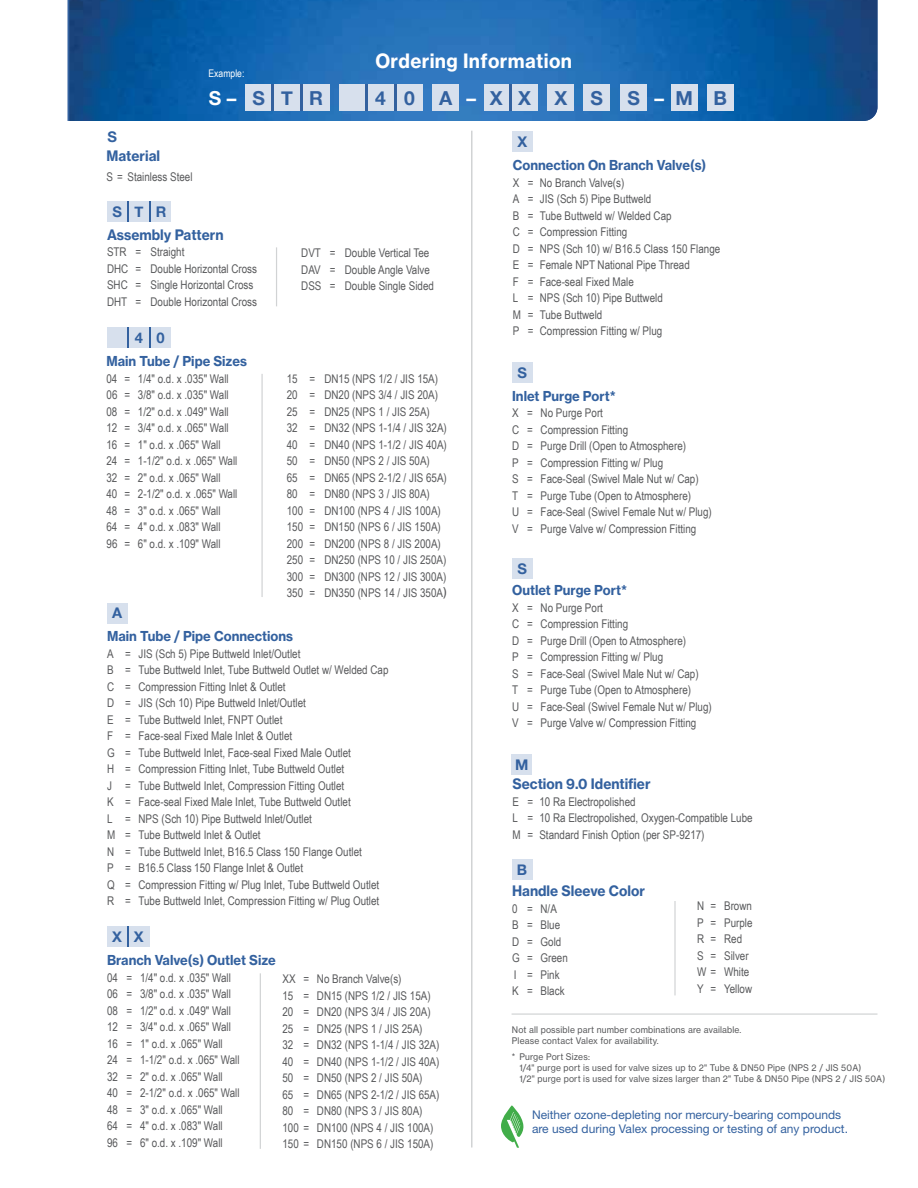
<style>
.page{position:relative;width:918px;height:1188px;background:#fff}
.page>*{position:absolute;margin:0;border:0;box-sizing:border-box;transform-origin:0 0}
.t1{font:19.5px "N Haas Grotesk TX Std 75 Bd";letter-spacing:.02em;color:#fff;scale:.95 1}
.t2{font:700 19.2px "Helvetica Neue";color:#33619f}
.t3{font:700 14.7px "Helvetica Neue";color:#33619f}
.t4{font:14.25px "N Haas Grotesk TX Std 75 Bd";color:#33619f;scale:.95 1}
.t5{font:13.5px "N Haas Grotesk TX Std 75 Bd";color:#33619f;scale:.95 1}
.t6{font:12px/16.5px "Arial Narrow";color:#58595b}
.t7{font:12px/14.4px "Helvetica Neue LT Std";color:#33619f}
.t8{font:10.5px "Arial Narrow";color:#fff}
.t9{font:9px/10.8px "N Haas Grotesk TX Std 55 Rg";letter-spacing:.02em;color:#58595b;scale:.95 1}
.s1{color:#fff}
.s2{font-family:"N Haas Grotesk TX Std 55 Rg";font-size:12.75px}
</style>
<div class="page">
<img style="left:69px;top:0;width:809px;height:121px">
<div style="left:107px;top:202px;width:20px;height:20px;background:#d7e0ed"></div>
<div style="left:129px;top:202px;width:20px;height:20px;background:#d7e0ed"></div>
<div style="left:151px;top:202px;width:20px;height:20px;background:#d7e0ed"></div>
<hr style="left:127px;top:202px;width:2px;height:20px;background:#33619f">
<hr style="left:149px;top:202px;width:2px;height:20px;background:#33619f">
<hr style="left:471px;top:131px;width:1px;height:1017px;background:#d1d3d4">
<div style="left:107px;top:328px;width:20px;height:20px;background:#d7e0ed"></div>
<div style="left:129px;top:328px;width:20px;height:20px;background:#d7e0ed"></div>
<hr style="left:127px;top:328px;width:2px;height:20px;background:#33619f">
<div style="left:107px;top:603px;width:20px;height:20px;background:#d7e0ed"></div>
<hr style="left:261px;top:374px;width:2px;height:223px;background:#d1d3d4">
<div style="left:107px;top:926px;width:20px;height:21px;background:#d7e0ed"></div>
<div style="left:129px;top:926px;width:20px;height:21px;background:#d7e0ed"></div>
<hr style="left:127px;top:926px;width:2px;height:21px;background:#33619f">
<hr style="left:260px;top:973px;width:1px;height:176px;background:#d1d3d4">
<div style="left:512px;top:362px;width:20px;height:20px;background:#d7e0ed"></div>
<div style="left:512px;top:558px;width:20px;height:20px;background:#d7e0ed"></div>
<div style="left:512px;top:131px;width:20px;height:21px;background:#d7e0ed"></div>
<div style="left:512px;top:754px;width:20px;height:21px;background:#d7e0ed"></div>
<hr style="left:674px;top:901px;width:2px;height:94px;background:#d1d3d4">
<hr style="left:512px;top:1013px;width:366px;height:2px;background:#d1d3d4">
<hr style="left:276px;top:247px;width:1px;height:59px;background:#d1d3d4">
<div style="left:245px;top:84px;width:27px;height:27px;background:#d7e0ed"></div>
<div style="left:339px;top:84px;width:26px;height:27px;background:#d7e0ed"></div>
<div style="left:432px;top:84px;width:27px;height:27px;background:#d7e0ed"></div>
<div style="left:274px;top:84px;width:27px;height:27px;background:#d7e0ed"></div>
<div style="left:368px;top:84px;width:26px;height:27px;background:#d7e0ed"></div>
<div style="left:396px;top:84px;width:27px;height:27px;background:#d7e0ed"></div>
<div style="left:303px;top:84px;width:26px;height:27px;background:#d7e0ed"></div>
<hr style="left:272px;top:84px;width:2px;height:27px;background:#33619f">
<hr style="left:365px;top:84px;width:3px;height:27px;background:#33619f">
<hr style="left:394px;top:84px;width:2px;height:27px;background:#33619f">
<hr style="left:301px;top:84px;width:2px;height:27px;background:#33619f">
<div style="left:484px;top:84px;width:27px;height:27px;background:#d7e0ed"></div>
<div style="left:584px;top:84px;width:26px;height:27px;background:#d7e0ed"></div>
<div style="left:620px;top:84px;width:27px;height:27px;background:#d7e0ed"></div>
<div style="left:548px;top:84px;width:26px;height:27px;background:#d7e0ed"></div>
<div style="left:512px;top:84px;width:26px;height:27px;background:#d7e0ed"></div>
<div style="left:671px;top:84px;width:27px;height:27px;background:#d7e0ed"></div>
<hr style="left:509px;top:84px;width:3px;height:27px;background:#33619f">
<div style="left:707px;top:84px;width:27px;height:27px;background:#d7e0ed"></div>
<div style="left:512px;top:859px;width:20px;height:20px;background:#d7e0ed"></div>
<svg style="left:501px;top:1105px;width:23px;height:43px"></svg>
<div style="left:151px;top:328px;width:20px;height:20px;background:#d7e0ed"></div>
<hr style="left:149px;top:328px;width:2px;height:20px;background:#33619f">
<p class="t8" style="left:209px;top:65px;width:37px">Example:</p>
<h1 class="t1" style="left:375px;top:48px;width:209px">Ordering Information</h1>
<p class="t3" style="left:108px;top:127px;width:11px">S</p>
<h2 class="t2" style="left:209px;top:86px;width:116px"><span class="s1">S –</span>STR</h2>
<h2 class="t2" style="left:375px;top:86px;width:41px">4 0</h2>
<h2 class="t2" style="left:439px;top:86px;width:165px">A<span class="s1">–</span>XX X S</h2>
<h2 class="t2" style="left:627px;top:86px;width:101px">S<span class="s1">–</span>M B</h2>
<p class="t3" style="left:517px;top:133px;width:11px">X</p>
<p class="t4" style="left:107px;top:147px;width:58px">Material</p>
<p class="t6" style="left:107px;top:168px;width:88px">S = Stainless Steel</p>
<p class="t3" style="left:112px;top:203px;width:55px">STR</p>
<p class="t4" style="left:107px;top:226px;width:124px">Assembly Pattern</p>
<p class="t6" style="left:107px;top:243px;width:152px">STR = Straight<br>DHC = Double Horizontal Cross<br>SHC = Single Horizontal Cross<br>DHT = Double Horizontal Cross</p>
<p class="t3" style="left:135px;top:329px;width:10px">4</p>
<p class="t3" style="left:157px;top:329px;width:10px">0</p>
<p class="t6" style="left:301px;top:244px;width:134px">DVT = Double Vertical Tee<br>DAV = Double Angle Valve<br>DSS = Double Single Sided</p>
<p class="t5" style="left:106px;top:353px;width:149px">Main Tube / Pipe Sizes</p>
<p class="t6" style="left:106px;top:370px;width:133px">04 = 1/4" o.d. x .035" Wall<br>06 = 3/8" o.d. x .035" Wall<br>08 = 1/2" o.d. x .049" Wall<br>12 = 3/4" o.d. x .065" Wall<br>16 = 1" o.d. x .065" Wall<br>24 = 1-1/2" o.d. x .065" Wall<br>32 = 2" o.d. x .065" Wall<br>40 = 2-1/2" o.d. x .065" Wall<br>48 = 3" o.d. x .065" Wall<br>64 = 4" o.d. x .083" Wall<br>96 = 6" o.d. x .109" Wall</p>
<p class="t6" style="left:287px;top:370px;width:162px">15 = DN15 (NPS 1/2 / JIS 15A)<br>20 = DN20 (NPS 3/4 / JIS 20A)<br>25 = DN25 (NPS 1 / JIS 25A)<br>32 = DN32 (NPS 1-1/4 / JIS 32A)<br>40 = DN40 (NPS 1-1/2 / JIS 40A)<br>50 = DN50 (NPS 2 / JIS 50A)<br>65 = DN65 (NPS 2-1/2 / JIS 65A)<br>80 = DN80 (NPS 3 / JIS 80A)<br>100 = DN100 (NPS 4 / JIS 100A)<br>150 = DN150 (NPS 6 / JIS 150A)<br>200 = DN200 (NPS 8 / JIS 200A)<br>250 = DN250 (NPS 10 / JIS 250A)<br>300 = DN300 (NPS 12 / JIS 300A)<br>350 = DN350 (NPS 14 / JIS 350A<span class="s2">)</span></p>
<p class="t3" style="left:112px;top:604px;width:12px">A</p>
<p class="t5" style="left:107px;top:628px;width:197px">Main Tube / Pipe Connections</p>
<p class="t6" style="left:107px;top:645px;width:283px">A = JIS (Sch 5) Pipe Buttweld Inlet/Outlet<br>B = Tube Buttweld Inlet, Tube Buttweld Outlet w/ Welded Cap C = Compression Fitting Inlet &amp; Outlet<br>D = JIS (Sch 10) Pipe Buttweld Inlet/Outlet<br>E = Tube Buttweld Inlet, FNPT Outlet<br>F = Face-seal Fixed Male Inlet &amp; Outlet<br>G = Tube Buttweld Inlet, Face-seal Fixed Male Outlet<br>H = Compression Fitting Inlet, Tube Buttweld Outlet<br>J = Tube Buttweld Inlet, Compression Fitting Outlet<br>K = Face-seal Fixed Male Inlet, Tube Buttweld Outlet<br>L = NPS (Sch 10) Pipe Buttweld Inlet/Outlet<br>M = Tube Buttweld Inlet &amp; Outlet<br>N = Tube Buttweld Inlet, B16.5 Class 150 Flange Outlet<br>P = B16.5 Class 150 Flange Inlet &amp; Outlet<br>Q = Compression Fitting w/ Plug Inlet, Tube Buttweld Outlet R = Tube Buttweld Inlet, Compression Fitting w/ Plug Outlet</p>
<p class="t3" style="left:112px;top:928px;width:33px">X X</p>
<p class="t5" style="left:107px;top:952px;width:179px">Branch Valve(s) Outlet Size</p>
<p class="t6" style="left:107px;top:969px;width:134px">04 = 1/4" o.d. x .035" Wall<br>06 = 3/8" o.d. x .035" Wall<br>08 = 1/2" o.d. x .049" Wall<br>12 = 3/4" o.d. x .065" Wall<br>16 = 1" o.d. x .065" Wall<br>24 = 1-1/2" o.d. x .065" Wall<br>32 = 2" o.d. x .065" Wall<br>40 = 2-1/2" o.d. x .065" Wall<br>48 = 3" o.d. x .065" Wall<br>64 = 4" o.d. x .083" Wall<br>96 = 6" o.d. x .109" Wall</p>
<p class="t6" style="left:282px;top:970px;width:159px">XX = No Branch Valve(s)<br>15 = DN15 (NPS 1/2 / JIS 15A)<br>20 = DN20 (NPS 3/4 / JIS 20A)<br>25 = DN25 (NPS 1 / JIS 25A)<br>32 = DN32 (NPS 1-1/4 / JIS 32A)<br>40 = DN40 (NPS 1-1/2 / JIS 40A)<br>50 = DN50 (NPS 2 / JIS 50A)<br>65 = DN65 (NPS 2-1/2 / JIS 65A)<br>80 = DN80 (NPS 3 / JIS 80A)<br>100 = DN100 (NPS 4 / JIS 100A)<br>150 = DN150 (NPS 6 / JIS 150A)</p>
<p class="t5" style="left:513px;top:157px;width:205px">Connection On Branch Valve(s)</p>
<p class="t6" style="left:513px;top:174px;width:209px">X = No Branch Valve(s)<br>A = JIS (Sch 5) Pipe Buttweld<br>B = Tube Buttweld w/ Welded Cap<br>C = Compression Fitting<br>D = NPS (Sch 10) w/ B16.5 Class 150 Flange<br>E = Female NPT National Pipe Thread<br>F = Face-seal Fixed Male<br>L = NPS (Sch 10) Pipe Buttweld<br>M = Tube Buttweld<br>P = Compression Fitting w/ Plug</p>
<p class="t3" style="left:518px;top:363px;width:11px">S</p>
<p class="t5" style="left:512px;top:387px;width:111px">Inlet Purge Port*</p>
<p class="t6" style="left:512px;top:404px;width:201px">X = No Purge Port<br>C = Compression Fitting<br>D = Purge Drill (Open to Atmosphere)<br>P = Compression Fitting w/ Plug<br>S = Face-Seal (Swivel Male Nut w/ Cap)<br>T = Purge Tube (Open to Atmosphere)<br>U = Face-Seal (Swivel Female Nut w/ Plug)<br>V = Purge Valve w/ Compression Fitting</p>
<p class="t3" style="left:518px;top:559px;width:11px">S</p>
<p class="t5" style="left:512px;top:582px;width:123px">Outlet Purge Port*</p>
<p class="t6" style="left:512px;top:599px;width:201px">X = No Purge Port<br>C = Compression Fitting<br>D = Purge Drill (Open to Atmosphere)<br>P = Compression Fitting w/ Plug<br>S = Face-Seal (Swivel Male Nut w/ Cap)<br>T = Purge Tube (Open to Atmosphere)<br>U = Face-Seal (Swivel Female Nut w/ Plug)<br>V = Purge Valve w/ Compression Fitting</p>
<p class="t3" style="left:515px;top:756px;width:15px">M</p>
<p class="t4" style="left:512px;top:775px;width:147px">Section 9.0 Identifier</p>
<p class="t6" style="left:512px;top:793px;width:242px">E = 10 Ra Electropolished<br>L = 10 Ra Electropolished, Oxygen-Compatible Lube<br>M = Standard Finish Option (per SP-9217)</p>
<p class="t3" style="left:517px;top:860px;width:12px">B</p>
<p class="t4" style="left:512px;top:882px;width:141px">Handle Sleeve Color</p>
<p class="t6" style="left:512px;top:900px;width:57px">0 = N/A<br>B = Blue<br>D = Gold<br>G = Green<br>I = Pink<br>K = Black</p>
<p class="t6" style="left:697px;top:897px;width:57px">N = Brown<br>P = Purple<br>R = Red<br>S = Silver<br>W = White<br>Y = Yellow</p>
<p class="t9" style="left:512px;top:1025px;width:243px">Not all possible part number combinations are available.<br>Please contact Valex for availability.</p>
<p class="t9" style="left:519px;top:1052px;width:387px;text-indent:-7px">* Purge Port Sizes:<br>1/4" purge port is used for valve sizes up to 2" Tube &amp; DN50 Pipe (NPS 2 / JIS 50A)<br>1/2" purge port is used for valve sizes larger than 2" Tube &amp; DN50 Pipe (NPS 2 / JIS 50A)</p>
<p class="t7" style="left:532px;top:1107px;width:318px">Neither ozone-depleting nor mercury-bearing compounds are used during Valex processing or testing of any product.</p>
</div>
